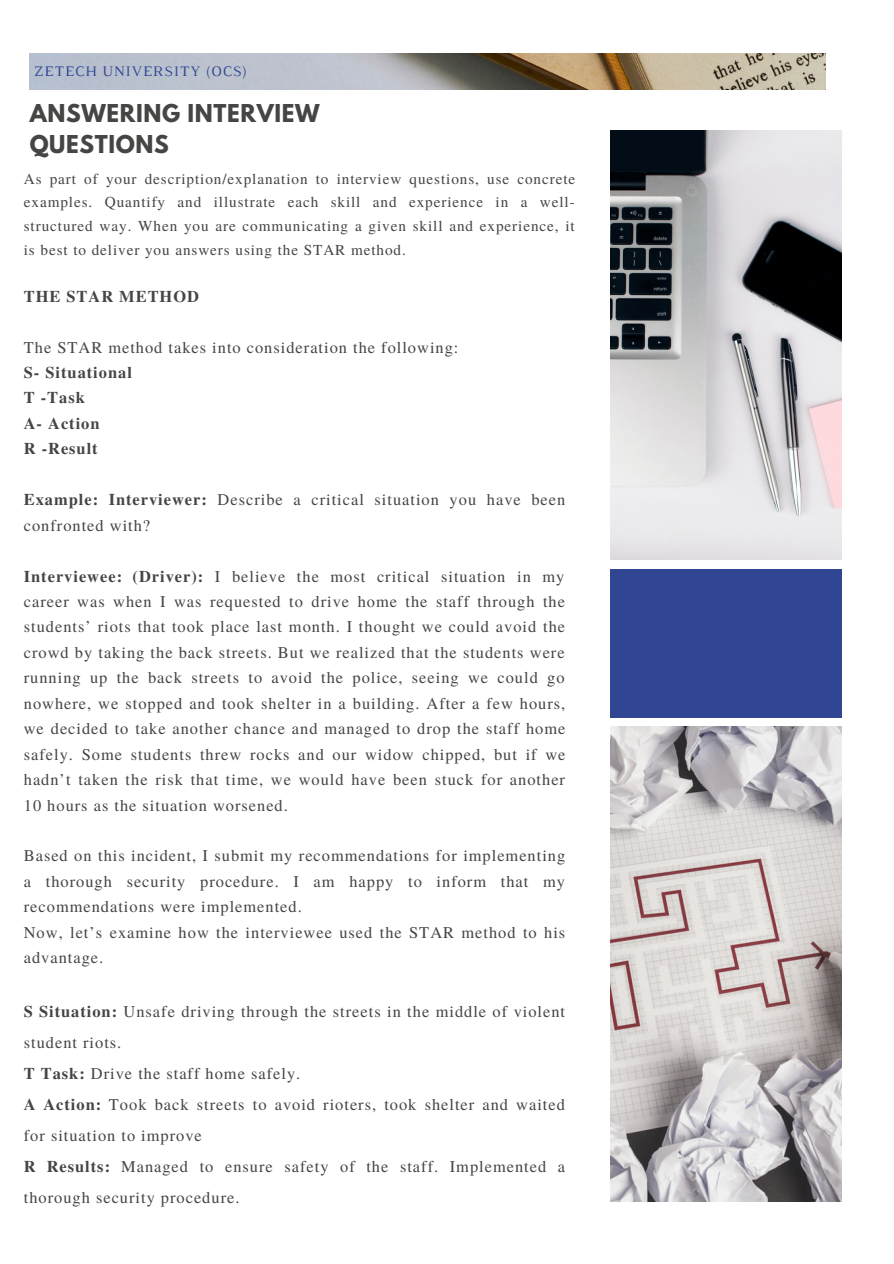
<style>
.page{position:relative;width:894px;height:1264px;background:#fff}
.page>*{position:absolute;margin:0;border:0;box-sizing:border-box;transform-origin:0 0}
.t1{font:700 21.75px/30.5px "League Spartan";letter-spacing:.03em;color:#464544}
.t2{font:16.35px/25.5px "Te X Gyre Termes";letter-spacing:.06em;color:#464544}
.t3{font:700 16.35px "Te X Gyre Termes";letter-spacing:.06em;color:#464544}
.t4{font:15.15px/23.7px "Te X Gyre Termes";letter-spacing:.06em;color:#464544;text-align:justify}
.t5{font:14.85px "Luthier";letter-spacing:.06em;color:#304692}
.s1{font-weight:700}
</style>
<div class="page">
<img style="left:30px;top:53px;width:795px;height:36px">
<div style="left:610px;top:569px;width:231px;height:148px;background:#304692"></div>
<img style="left:610px;top:131px;width:231px;height:429px">
<img style="left:610px;top:726px;width:231px;height:475px">
<p class="t5" style="left:34px;top:65px;width:214px">ZETECH UNIVERSITY (OCS)</p>
<p class="t1" style="left:30px;top:101px;width:291px">ANSWERING INTERVIEW<br>QUESTIONS</p>
<p class="t4" style="left:24px;top:166px;width:553px">As part of your description/explanation to interview questions, use concrete examples. Quantify and illustrate each skill and experience in a well&shy;structured way. When you are communicating a given skill and experience, it is best to deliver you answers using the STAR method.</p>
<p class="t3" style="left:24px;top:283px;width:177px">THE STAR METHOD</p>
<p class="t2" style="left:24px;top:333px;width:436px">The STAR method takes into consideration the following:</p>
<p class="t3" style="left:24px;top:360px;width:110px">S- Situational</p>
<p class="t3" style="left:24px;top:385px;width:63px">T -Task</p>
<p class="t3" style="left:24px;top:410px;width:77px">A- Action</p>
<p class="t3" style="left:24px;top:436px;width:75px">R -Result</p>
<p class="t2" style="left:24px;top:486px;width:543px"><span class="s1">Example: Interviewer:</span> Describe a critical situation you have been confronted with?</p>
<p class="t2" style="left:24px;top:562px;width:543px;text-align:justify"><span class="s1">Interviewee: (Driver):</span> I believe the most critical situation in my career was when I was requested to drive home the staff through the students’ riots that took place last month. I thought we could avoid the crowd by taking the back streets. But we realized that the students were running up the back streets to avoid the police, seeing we could go nowhere, we stopped and took shelter in a building. After a few hours, we decided to take another chance and managed to drop the staff home safely. Some students threw rocks and our widow chipped, but if we hadn’t taken the risk that time, we would have been stuck for another 10 hours as the situation worsened.</p>
<p class="t2" style="left:24px;top:842px;width:543px;text-align:justify">Based on this incident, I submit my recommendations for implementing a thorough security procedure. I am happy to inform that my recommendations were implemented.</p>
<p class="t2" style="left:24px;top:918px;width:542px">Now, let’s examine how the interviewee used the STAR method to his advantage.</p>
<p class="t2" style="left:24px;top:995px;width:542px;line-height:30.9px"><span class="s1">S Situation:</span> Unsafe driving through the streets in the middle of violent student riots.</p>
<p class="t2" style="left:24px;top:1060px;width:278px"><span class="s1">T Task:</span> Drive the staff home safely.</p>
<p class="t2" style="left:24px;top:1088px;width:542px;line-height:30.9px"><span class="s1">A Action:</span> Took back streets to avoid rioters, took shelter and waited for situation to improve</p>
<p class="t2" style="left:24px;top:1150px;width:542px;line-height:30.9px"><span class="s1">R Results:</span> Managed to ensure safety of the staff. Implemented a thorough security procedure.</p>
</div>
